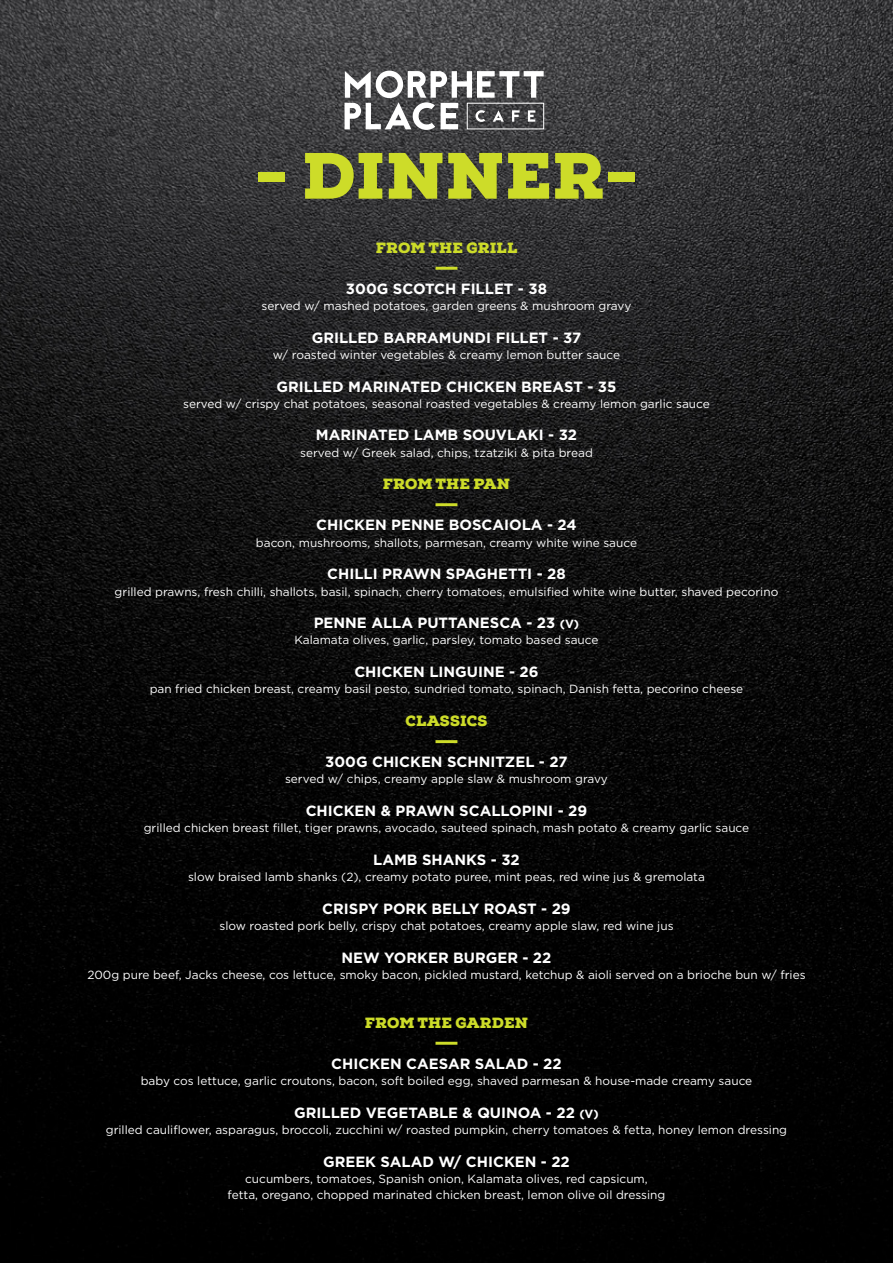
<style>
.page{position:relative;width:893px;height:1263px;background:#fff}
.page>*{position:absolute;margin:0;border:0;box-sizing:border-box;transform-origin:0 0}
.t1{font:900 65.25px "Nexa Slab";letter-spacing:.015em;color:#cddc29}
.t2{font:700 14.85px "Gotham";color:#fff}
.t3{font:900 14.85px "Nexa Slab";letter-spacing:.015em;color:#cddc29}
.t4{font:11.85px/16.4px "Gotham";color:#fff;text-align:center}
.s1{font-size:11.85px}
</style>
<div class="page">
<img style="left:0;top:0;width:893px;height:1263px">
<hr style="left:435px;top:267px;width:22px;height:3px;background:#cddc29">
<hr style="left:435px;top:503px;width:22px;height:3px;background:#cddc29">
<hr style="left:435px;top:740px;width:22px;height:3px;background:#cddc29">
<hr style="left:435px;top:1042px;width:22px;height:3px;background:#cddc29">
<svg style="left:345px;top:71px;width:199px;height:59px"></svg>
<h1 class="t1" style="left:255px;top:135px;width:383px">- DINNER-</h1>
<p class="t3" style="left:376px;top:238px;width:143px">FROM THE GRILL</p>
<p class="t2" style="left:346px;top:279px;width:203px">300G SCOTCH FILLET - 38</p>
<p class="t4" style="left:262px;top:297px;width:371px">served w/ mashed potatoes, garden greens &amp; mushroom gravy</p>
<p class="t2" style="left:312px;top:328px;width:271px">GRILLED BARRAMUNDI FILLET - 37</p>
<p class="t4" style="left:273px;top:346px;width:349px">w/ roasted winter vegetables &amp; creamy lemon butter sauce</p>
<p class="t2" style="left:277px;top:376px;width:341px">GRILLED MARINATED CHICKEN BREAST - 35</p>
<p class="t4" style="left:183px;top:395px;width:528px">served w/ crispy chat potatoes, seasonal roasted vegetables &amp; creamy lemon garlic sauce</p>
<p class="t2" style="left:316px;top:425px;width:263px">MARINATED LAMB SOUVLAKI - 32</p>
<p class="t4" style="left:300px;top:444px;width:294px">served w/ Greek salad, chips, tzatziki &amp; pita bread</p>
<p class="t3" style="left:383px;top:475px;width:129px">FROM THE PAN</p>
<p class="t2" style="left:316px;top:515px;width:262px">CHICKEN PENNE BOSCAIOLA - 24</p>
<p class="t4" style="left:256px;top:534px;width:383px">bacon, mushrooms, shallots, parmesan, creamy white wine sauce</p>
<p class="t2" style="left:327px;top:564px;width:240px">CHILLI PRAWN SPAGHETTI - 28</p>
<p class="t4" style="left:115px;top:583px;width:665px">grilled prawns, fresh chilli, shallots, basil, spinach, cherry tomatoes, emulsified white wine butter, shaved pecorino</p>
<p class="t2" style="left:314px;top:613px;width:267px">PENNE ALLA PUTTANESCA - 23 <span class="s1">(V)</span></p>
<p class="t4" style="left:294px;top:632px;width:306px">Kalamata olives, garlic, parsley, tomato based sauce</p>
<p class="t2" style="left:354px;top:662px;width:186px">CHICKEN LINGUINE - 26</p>
<p class="t4" style="left:150px;top:681px;width:595px">pan fried chicken breast, creamy basil pesto, sundried tomato, spinach, Danish fetta, pecorino cheese</p>
<p class="t3" style="left:405px;top:711px;width:84px">CLASSICS</p>
<p class="t2" style="left:325px;top:752px;width:244px">300G CHICKEN SCHNITZEL - 27</p>
<p class="t4" style="left:285px;top:771px;width:324px">served w/ chips, creamy apple slaw &amp; mushroom gravy</p>
<p class="t2" style="left:306px;top:801px;width:283px">CHICKEN &amp; PRAWN SCALLOPINI - 29</p>
<p class="t4" style="left:144px;top:819px;width:607px">grilled chicken breast fillet, tiger prawns, avocado, sauteed spinach, mash potato &amp; creamy garlic sauce</p>
<p class="t2" style="left:373px;top:850px;width:148px">LAMB SHANKS - 32</p>
<p class="t4" style="left:188px;top:868px;width:518px">slow braised lamb shanks (2), creamy potato puree, mint peas, red wine jus &amp; gremolata</p>
<p class="t2" style="left:322px;top:898px;width:250px">CRISPY PORK BELLY ROAST - 29</p>
<p class="t4" style="left:219px;top:917px;width:456px">slow roasted pork belly, crispy chat potatoes, creamy apple slaw, red wine jus</p>
<p class="t2" style="left:342px;top:947px;width:211px">NEW YORKER BURGER - 22</p>
<p class="t4" style="left:87px;top:966px;width:720px">200g pure beef, Jacks cheese, cos lettuce, smoky bacon, pickled mustard, ketchup &amp; aioli served on a brioche bun w/ fries</p>
<p class="t3" style="left:365px;top:1013px;width:165px">FROM THE GARDEN</p>
<p class="t2" style="left:331px;top:1054px;width:232px">CHICKEN CAESAR SALAD - 22</p>
<p class="t4" style="left:141px;top:1072px;width:613px">baby cos lettuce, garlic croutons, bacon, soft boiled egg, shaved parmesan &amp; house-made creamy sauce</p>
<p class="t2" style="left:294px;top:1102px;width:306px">GRILLED VEGETABLE &amp; QUINOA - 22 <span class="s1">(V)</span></p>
<p class="t4" style="left:106px;top:1121px;width:683px">grilled cauliflower, asparagus, broccoli, zucchini w/ roasted pumpkin, cherry tomatoes &amp; fetta, honey lemon dressing</p>
<p class="t2" style="left:323px;top:1151px;width:248px">GREEK SALAD W/ CHICKEN - 22</p>
<p class="t4" style="left:228px;top:1170px;width:439px">cucumbers, tomatoes, Spanish onion, Kalamata olives, red capsicum,<br>fetta, oregano, chopped marinated chicken breast, lemon olive oil dressing</p>
</div>
